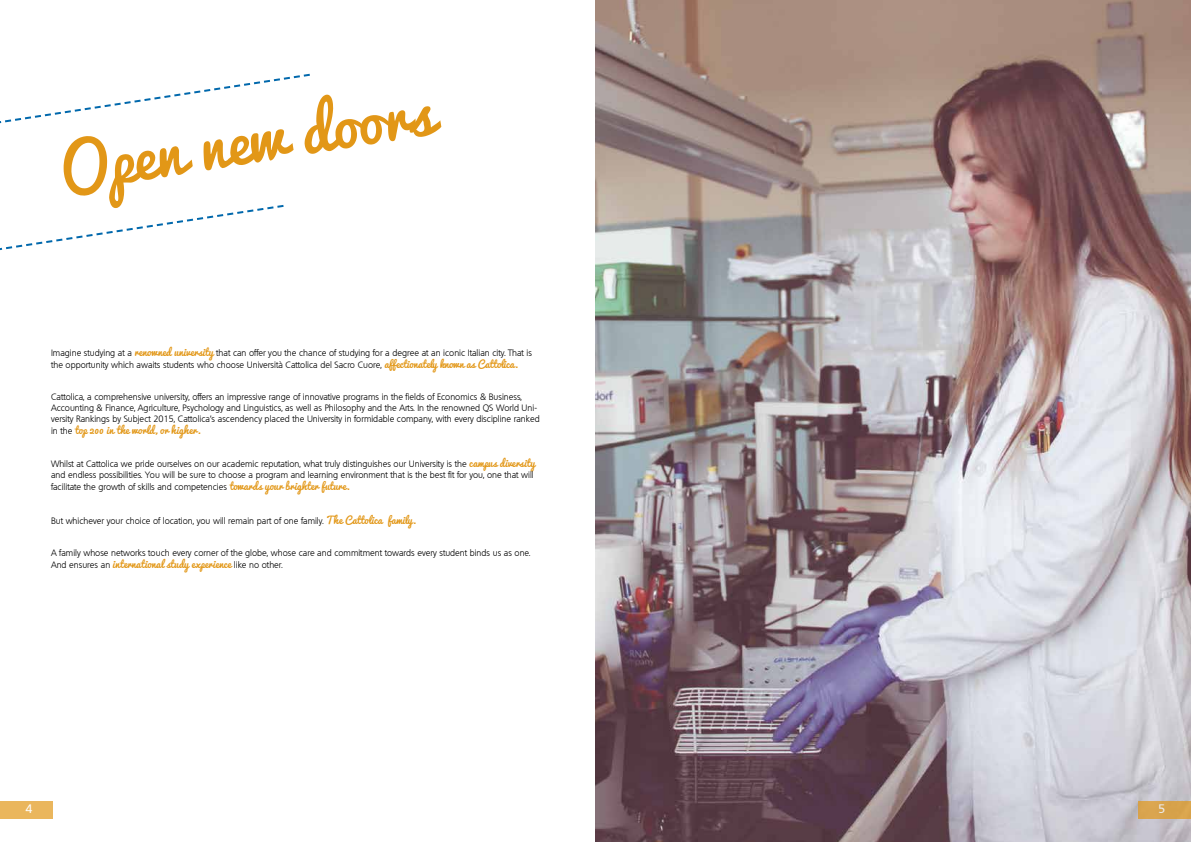
<style>
.page{position:relative;width:1191px;height:842px;background:#fff}
.page>*{position:absolute;margin:0;border:0;box-sizing:border-box;transform-origin:0 0}
.t1{font:60px "Pacifico";color:#e29717}
.t2{font:500 12px "Quebec";color:#fff}
.t3{font:10px "Pacifico";color:#e29717}
.t4{font:300 9px/10.8px "Quebec";color:#000}
.s1{font-family:"Pacifico";font-weight:400;font-size:10px;color:#e29717}
.s2{font-family:"Quebec";font-weight:300;font-size:9px;color:#000}
</style>
<div class="page">
<div style="left:0;top:801px;width:52px;height:18px;background:#eab65d"></div>
<img style="left:595px;top:0;width:596px;height:842px">
<svg style="left:0;top:73px;width:310px;height:51px"></svg>
<svg style="left:0;top:205px;width:284px;height:45px"></svg>
<div style="left:1138px;top:801px;width:53px;height:18px;background:#d8a34c"></div>
<h1 class="t1" style="left:52px;top:118px;width:378px;rotate:-9deg">Open new doors</h1>
<p class="t4" style="left:51px;top:346px;width:482px;line-height:12px">Imagine studying at a <span class="s1">renowned university</span> that can offer you the chance of studying for a degree at an iconic Italian city. That is the opportunity which awaits students who choose Università Cattolica del Sacro Cuore, <span class="s1">affectionately known as Cattolica.</span></p>
<p class="t4" style="left:51px;top:391px;width:490px">Cattolica, a comprehensive university, offers an impressive range of innovative programs in the fields of Economics &amp; Business,<br>Accounting &amp; Finance, Agriculture, Psychology and Linguistics, as well as Philosophy and the Arts. In the renowned QS World Uni&shy;versity Rankings by Subject 2015, Cattolica’s ascendency placed the University in formidable company, with every discipline ranked</p>
<p class="t3" style="left:51px;top:421px;width:152px"><span class="s2">in the</span> top 200 in the world, or higher.</p>
<p class="t4" style="left:51px;top:459px;width:485px">Whilst at Cattolica we pride ourselves on our academic reputation, what truly distinguishes our University is the <span class="s1">campus diversity </span>and endless possibilities. You will be sure to choose a program and learning environment that is the best fit for you, one that will</p>
<p class="t4" style="left:51px;top:481px;width:301px">facilitate the growth of skills and competencies <span class="s1">towards your brighter future.</span></p>
<p class="t4" style="left:51px;top:515px;width:367px">But whichever your choice of location, you will remain part of one family. <span class="s1">The Cattolica family.</span></p>
<p class="t4" style="left:51px;top:547px;width:481px">A family whose networks touch every corner of the globe, whose care and commitment towards every student binds us as one.</p>
<p class="t3" style="left:51px;top:555px;width:233px"><span class="s2">And ensures an</span> international study experience <span class="s2">like no other.</span></p>
<h2 class="t2" style="left:26px;top:801px;width:8px">4</h2>
<h2 class="t2" style="left:1158px;top:801px;width:8px">5</h2>
</div>
